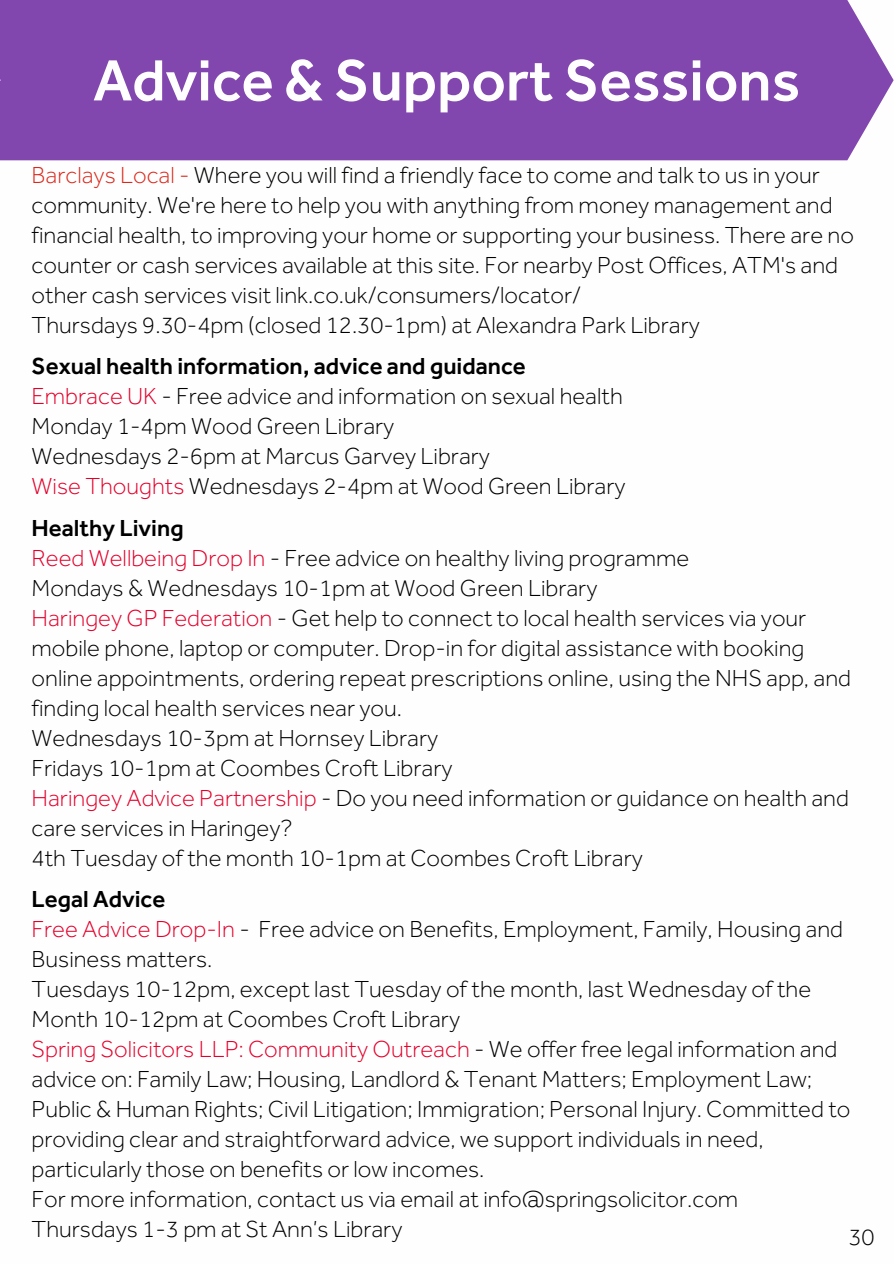
<style>
.page{position:relative;width:894px;height:1264px;background:#fff}
.page>*{position:absolute;margin:0;border:0;box-sizing:border-box;transform-origin:0 0}
.t1{font:500 60px "Effra";color:#fffefe}
.t2{font:300 24px/30px "Effra";color:#000}
.t3{font:500 24px "Effra";color:#000}
.s1{color:#da291c}
.s2{color:#e4002b}
</style>
<div class="page">
<div style="left:0;top:0;width:893px;height:160px;background:#8246af"></div>
<p class="t1" style="left:93px;top:43px;width:708px">Advice &amp; Support Sessions</p>
<h1 class="t2" style="left:32px;top:160px;width:823px"><span class="s1">Barclays Local -</span> Where you will find a friendly face to come and talk to us in your community. We're here to help you with anything from money management and financial health, to improving your home or supporting your business. There are no counter or cash services available at this site. For nearby Post Offices, ATM's and other cash services visit link.co.uk/consumers/locator/</h1>
<p class="t2" style="left:32px;top:310px;width:669px">Thursdays 9.30-4pm (closed 12.30-1pm) at Alexandra Park Library</p>
<p class="t3" style="left:32px;top:351px;width:495px">Sexual health information, advice and guidance</p>
<p class="t2" style="left:32px;top:381px;width:592px"><span class="s2">Embrace UK</span> - Free advice and information on sexual health</p>
<p class="t2" style="left:32px;top:411px;width:364px">Monday 1-4pm Wood Green Library</p>
<p class="t2" style="left:32px;top:441px;width:460px">Wednesdays 2-6pm at Marcus Garvey Library</p>
<p class="t2" style="left:32px;top:471px;width:595px"><span class="s2">Wise Thoughts</span> Wednesdays 2-4pm at Wood Green Library</p>
<p class="t3" style="left:32px;top:513px;width:154px">Healthy Living</p>
<p class="t2" style="left:32px;top:542px;width:659px"><span class="s2">Reed Wellbeing Drop In</span> - Free advice on healthy living programme</p>
<p class="t2" style="left:32px;top:572px;width:567px">Mondays &amp; Wednesdays 10-1pm at Wood Green Library</p>
<p class="t2" style="left:32px;top:602px;width:820px"><span class="s2">Haringey GP Federation</span> - Get help to connect to local health services via your mobile phone, laptop or computer. Drop-in for digital assistance with booking online appointments, ordering repeat prescriptions online, using the NHS app, and finding local health services near you.</p>
<p class="t2" style="left:32px;top:722px;width:408px">Wednesdays 10-3pm at Hornsey Library</p>
<p class="t2" style="left:32px;top:752px;width:422px">Fridays 10-1pm at Coombes Croft Library</p>
<p class="t2" style="left:32px;top:782px;width:818px"><span class="s2">Haringey Advice Partnership</span> - Do you need information or guidance on health and care services in Haringey?</p>
<p class="t2" style="left:32px;top:842px;width:612px">4th Tuesday of the month 10-1pm at Coombes Croft Library</p>
<p class="t3" style="left:32px;top:884px;width:135px">Legal Advice</p>
<p class="t2" style="left:32px;top:913px;width:812px"><span class="s2">Free Advice Drop-In</span> - Free advice on Benefits, Employment, Family, Housing and</p>
<p class="t2" style="left:32px;top:943px;width:807px">Business matters.<br>Tuesdays 10-12pm, except last Tuesday of the month, last Wednesday of the Month 10-12pm at Coombes Croft Library<br><span class="s2">Spring Solicitors LLP: Community Outreach</span> - We offer free legal information and</p>
<p class="t2" style="left:32px;top:1063px;width:820px">advice on: Family Law; Housing, Landlord &amp; Tenant Matters; Employment Law; Public &amp; Human Rights; Civil Litigation; Immigration; Personal Injury. Committed to providing clear and straightforward advice, we support individuals in need, particularly those on benefits or low incomes.<br>For more information, contact us via email at info@springsolicitor.com Thursdays 1-3 pm at St Ann’s Library</p>
<p class="t2" style="left:848px;top:1221px;width:28px">30</p>
</div>
